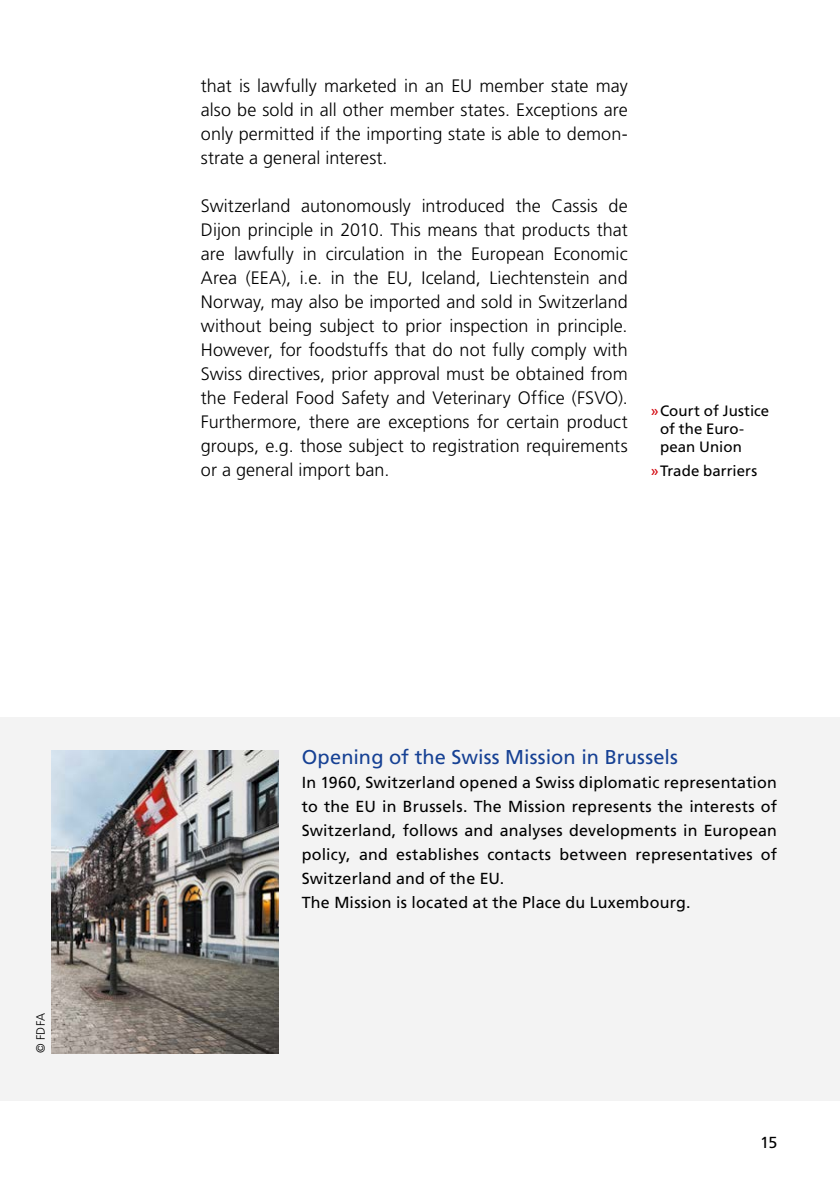
<style>
.page{position:relative;width:840px;height:1191px;background:#fff}
.page>*{position:absolute;margin:0;border:0;box-sizing:border-box;transform-origin:0 0}
._5_1_Kasten_Titel{font:20px "Frutiger LT Pro";letter-spacing:.005em;color:#164194}
._4_Fliesstext{font:300 18px/24px "Frutiger LT Pro";letter-spacing:.005em;color:#000;text-align:justify}
._5_2_Kasten_Text{font:16px/24px "Frutiger LT Pro";letter-spacing:.015em;color:#000;text-align:justify}
.t1{font:15px/18px "Frutiger LT Pro";letter-spacing:.005em;color:#000}
._7_Copyright{font:300 12px "Frutiger LT Pro";color:#000}
.s1{color:#d20a11}
</style>
<div class="page">
<div style="left:0;top:717px;width:839px;height:384px;background:#f3f3f3"></div>
<img style="left:51px;top:751px;width:227px;height:302px">
<p class="_7_Copyright" style="left:34px;top:1053px;width:42px;rotate:-90deg">© FDFA</p>
<p class="_4_Fliesstext" style="left:201px;top:74px;width:428px">that is lawfully marketed in an EU member state may also be sold in all other member states. Exceptions are only permitted if the importing state is able to demon&shy;strate a general interest.</p>
<p class="_4_Fliesstext" style="left:201px;top:194px;width:428px">Switzerland autonomously introduced the Cassis de Dijon principle in 2010. This means that products that are lawfully in circulation in the European Economic Area (EEA), i.e. in the EU, Iceland, Liechtenstein and Norway, may also be imported and sold in Switzerland without being subject to prior inspection in principle.<br>However, for foodstuffs that do not fully comply with Swiss directives, prior approval must be obtained from the Federal Food Safety and Veterinary Office (FSVO).<br>Furthermore, there are exceptions for certain product groups, e.g. those subject to registration requirements or a general import ban.</p>
<p class="t1" style="left:659px;top:402px;width:111px;text-indent:-10px"><span class="s1">»</span>Court of Justice of the Euro&shy;pean Union</p>
<p class="t1" style="left:650px;top:461px;width:108px"><span class="s1">»</span>Trade barriers</p>
<p class="_5_1_Kasten_Titel" style="left:301px;top:745px;width:377px">Opening of the Swiss Mission in Brussels</p>
<p class="_5_2_Kasten_Text" style="left:301px;top:771px;width:476px">In 1960, Switzerland opened a Swiss diplomatic representation to the EU in Brussels. The Mission represents the interests of Switzerland, follows and analyses developments in European policy, and establishes contacts between representatives of Switzerland and of the EU.</p>
<p class="_5_2_Kasten_Text" style="left:301px;top:891px;width:390px">The Mission is located at the Place du Luxembourg.</p>
<p class="_5_2_Kasten_Text" style="left:759px;top:1131px;width:19px">15</p>
</div>
